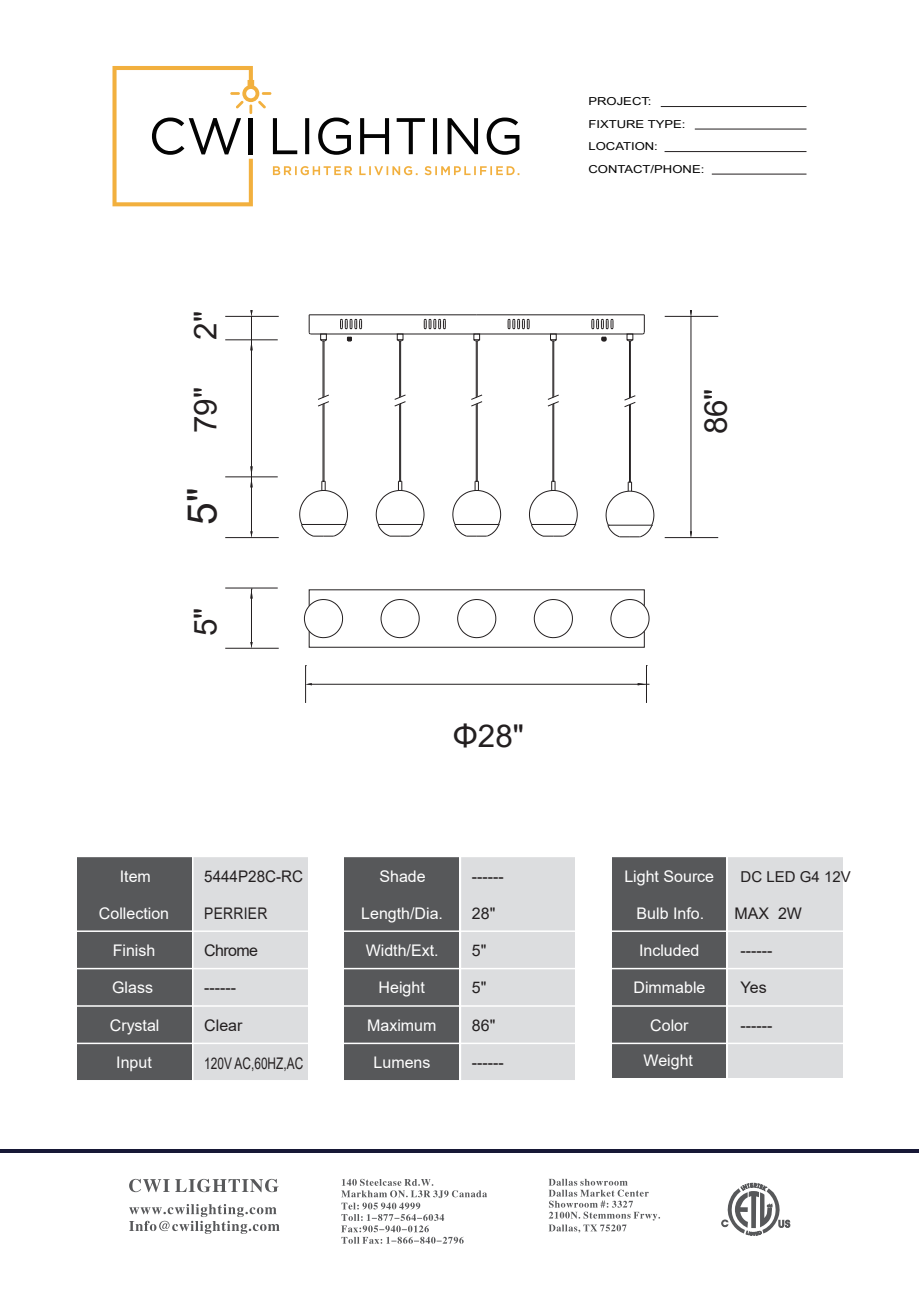
<style>
.page{position:relative;width:919px;height:1289px;background:#fff}
.page>*{position:absolute;margin:0;border:0;box-sizing:border-box;transform-origin:0 0}
.t1{font:40.65px "Arial";color:#231f20}
.t2{font:31.35px "Arial";color:#231f20}
.t3{font:16.05px "Arial";color:#fff}
.t4{font:16.05px "Arial";color:#231f20}
.t5{font:16.05px "Arial";color:#231f20;scale:.74 1}
.t6{font:16.05px "Arial";color:#231f20;scale:.95 1}
.t7{font:16.05px "Arial";letter-spacing:.02em;color:#231f20;scale:.87 1}
.t8{font:15px "Arial";color:#231f20}
.t9{font:10.95px/22.4px "Arial";color:#030303;scale:1.19 1}
</style>
<div class="page">
<hr style="left:0;top:1149px;width:918px;height:4px;background:#171836">
<div style="left:611px;top:856px;width:115px;height:221px;background:#57585a"></div>
<div style="left:77px;top:856px;width:114px;height:224px;background:#57585a"></div>
<div style="left:344px;top:856px;width:115px;height:224px;background:#57585a"></div>
<div style="left:728px;top:856px;width:114px;height:221px;background:#dcdddf"></div>
<div style="left:193px;top:856px;width:115px;height:224px;background:#dcdddf"></div>
<div style="left:460px;top:856px;width:115px;height:224px;background:#dcdddf"></div>
<hr style="left:76px;top:855px;width:767px;height:2px;background:#fff">
<hr style="left:76px;top:930px;width:767px;height:1px;background:#fff">
<hr style="left:76px;top:967px;width:767px;height:2px;background:#fff">
<hr style="left:76px;top:1005px;width:767px;height:1px;background:#fff">
<hr style="left:76px;top:1042px;width:767px;height:2px;background:#fff">
<hr style="left:76px;top:1079px;width:767px;height:2px;background:#fff">
<hr style="left:459px;top:840px;width:2px;height:240px;background:#fff">
<svg style="left:721px;top:1182px;width:69px;height:53px"></svg>
<svg style="left:341px;top:1178px;width:146px;height:65px"></svg>
<svg style="left:548px;top:1178px;width:112px;height:54px"></svg>
<svg style="left:129px;top:1178px;width:149px;height:14px"></svg>
<svg style="left:129px;top:1204px;width:150px;height:29px"></svg>
<hr style="left:251px;top:589px;width:1px;height:53px;background:#231f20">
<hr style="left:225px;top:648px;width:53px;height:1px;background:#231f20">
<hr style="left:305px;top:665px;width:1px;height:38px;background:#231f20">
<hr style="left:646px;top:665px;width:1px;height:38px;background:#231f20">
<hr style="left:312px;top:684px;width:336px;height:1px;background:#231f20">
<svg style="left:305px;top:683px;width:7px;height:2px"></svg>
<svg style="left:637px;top:683px;width:12px;height:2px"></svg>
<hr style="left:225px;top:587px;width:53px;height:1px;background:#231f20">
<hr style="left:251px;top:316px;width:1px;height:216px;background:#231f20">
<hr style="left:225px;top:537px;width:53px;height:1px;background:#231f20">
<hr style="left:225px;top:316px;width:53px;height:1px;background:#231f20">
<hr style="left:225px;top:476px;width:53px;height:1px;background:#231f20">
<hr style="left:225px;top:339px;width:53px;height:1px;background:#231f20">
<svg style="left:250px;top:466px;width:1px;height:21px"></svg>
<hr style="left:690px;top:316px;width:1px;height:216px;background:#231f20">
<hr style="left:664px;top:537px;width:53px;height:1px;background:#231f20">
<svg style="left:690px;top:531px;width:2px;height:6px"></svg>
<hr style="left:664px;top:316px;width:53px;height:1px;background:#231f20">
<svg style="left:690px;top:310px;width:2px;height:7px"></svg>
<hr style="left:476px;top:314px;width:168px;height:1px;background:#231f20">
<hr style="left:476px;top:333px;width:166px;height:1px;background:#231f20">
<svg style="left:642px;top:315px;width:3px;height:20px"></svg>
<hr style="left:309px;top:314px;width:167px;height:1px;background:#231f20">
<hr style="left:310px;top:333px;width:166px;height:1px;background:#231f20">
<svg style="left:308px;top:315px;width:3px;height:20px"></svg>
<div style="left:626px;top:333px;width:7px;height:7px;border:1px solid #231f20"></div>
<svg style="left:626px;top:339px;width:7px;height:3px"></svg>
<div style="left:473px;top:333px;width:7px;height:7px;border:1px solid #231f20"></div>
<svg style="left:473px;top:339px;width:7px;height:3px"></svg>
<div style="left:320px;top:333px;width:7px;height:7px;border:1px solid #231f20"></div>
<svg style="left:320px;top:339px;width:7px;height:3px"></svg>
<svg style="left:601px;top:337px;width:6px;height:5px"></svg>
<svg style="left:346px;top:337px;width:6px;height:5px"></svg>
<div style="left:550px;top:333px;width:6px;height:7px;border:1px solid #231f20"></div>
<svg style="left:550px;top:339px;width:7px;height:3px"></svg>
<div style="left:397px;top:333px;width:6px;height:7px;border:1px solid #231f20"></div>
<svg style="left:396px;top:339px;width:8px;height:3px"></svg>
<hr style="left:323px;top:403px;width:1px;height:78px;background:#231f20">
<hr style="left:323px;top:341px;width:1px;height:55px;background:#231f20">
<hr style="left:322px;top:404px;width:1px;height:77px;background:#231f20">
<hr style="left:322px;top:341px;width:1px;height:56px;background:#231f20">
<svg style="left:318px;top:394px;width:11px;height:13px"></svg>
<hr style="left:400px;top:403px;width:1px;height:78px;background:#231f20">
<hr style="left:400px;top:341px;width:1px;height:55px;background:#231f20">
<hr style="left:399px;top:404px;width:1px;height:77px;background:#231f20">
<hr style="left:399px;top:341px;width:1px;height:56px;background:#231f20">
<svg style="left:394px;top:394px;width:12px;height:13px"></svg>
<hr style="left:477px;top:403px;width:1px;height:78px;background:#231f20">
<hr style="left:477px;top:341px;width:1px;height:55px;background:#231f20">
<hr style="left:476px;top:404px;width:1px;height:77px;background:#231f20">
<hr style="left:476px;top:341px;width:1px;height:56px;background:#231f20">
<svg style="left:471px;top:394px;width:12px;height:13px"></svg>
<hr style="left:553px;top:403px;width:1px;height:78px;background:#231f20">
<hr style="left:553px;top:341px;width:1px;height:55px;background:#231f20">
<hr style="left:552px;top:404px;width:1px;height:77px;background:#231f20">
<hr style="left:552px;top:341px;width:1px;height:56px;background:#231f20">
<svg style="left:547px;top:394px;width:12px;height:13px"></svg>
<svg style="left:624px;top:395px;width:12px;height:13px"></svg>
<hr style="left:630px;top:341px;width:1px;height:57px;background:#231f20">
<hr style="left:629px;top:341px;width:1px;height:57px;background:#231f20">
<svg style="left:340px;top:318px;width:22px;height:11px"></svg>
<svg style="left:423px;top:318px;width:23px;height:11px"></svg>
<svg style="left:591px;top:318px;width:22px;height:11px"></svg>
<svg style="left:507px;top:318px;width:23px;height:11px"></svg>
<svg style="left:299px;top:481px;width:49px;height:56px"></svg>
<hr style="left:302px;top:524px;width:43px;height:1px;background:#231f20">
<svg style="left:375px;top:481px;width:50px;height:56px"></svg>
<hr style="left:378px;top:524px;width:44px;height:1px;background:#231f20">
<svg style="left:452px;top:481px;width:49px;height:56px"></svg>
<hr style="left:455px;top:524px;width:43px;height:1px;background:#231f20">
<svg style="left:529px;top:481px;width:49px;height:56px"></svg>
<hr style="left:531px;top:524px;width:44px;height:1px;background:#231f20">
<svg style="left:303px;top:598px;width:40px;height:40px"></svg>
<svg style="left:380px;top:599px;width:40px;height:39px"></svg>
<svg style="left:457px;top:599px;width:39px;height:39px"></svg>
<svg style="left:533px;top:599px;width:40px;height:39px"></svg>
<svg style="left:610px;top:598px;width:39px;height:40px"></svg>
<hr style="left:630px;top:404px;width:1px;height:78px;background:#231f20">
<hr style="left:629px;top:405px;width:1px;height:77px;background:#231f20">
<svg style="left:605px;top:481px;width:49px;height:57px"></svg>
<hr style="left:608px;top:525px;width:43px;height:1px;background:#231f20">
<hr style="left:660px;top:106px;width:146px;height:1px;background:#231f20">
<hr style="left:694px;top:129px;width:112px;height:1px;background:#231f20">
<hr style="left:664px;top:151px;width:142px;height:1px;background:#231f20">
<hr style="left:711px;top:174px;width:95px;height:1px;background:#231f20">
<svg style="left:112px;top:66px;width:407px;height:140px"></svg>
<h2 class="t2" style="left:184px;top:340px;width:30px;rotate:-90deg">2"</h2>
<h2 class="t2" style="left:184px;top:433px;width:48px;rotate:-90deg">79"</h2>
<h1 class="t1" style="left:174px;top:525px;width:39px;rotate:-90deg">5"</h1>
<h2 class="t2" style="left:184px;top:636px;width:30px;rotate:-90deg">5"</h2>
<h2 class="t2" style="left:453px;top:714px;width:73px">Φ28"</h2>
<p class="t3" style="left:120px;top:865px;width:33px">Item</p>
<p class="t3" style="left:99px;top:902px;width:72px">Collection</p>
<p class="t3" style="left:113px;top:939px;width:44px">Finish</p>
<p class="t3" style="left:112px;top:976px;width:42px">Glass</p>
<p class="t3" style="left:110px;top:1013px;width:51px">Crystal</p>
<p class="t3" style="left:116px;top:1050px;width:37px">Input</p>
<p class="t6" style="left:204px;top:865px;width:105px">5444P28C-RC</p>
<p class="t3" style="left:379px;top:865px;width:48px">Shade</p>
<p class="t3" style="left:361px;top:902px;width:83px">Length/Dia.</p>
<p class="t3" style="left:366px;top:939px;width:74px">Width/Ext.</p>
<p class="t3" style="left:378px;top:976px;width:48px">Height</p>
<p class="t3" style="left:367px;top:1013px;width:71px">Maximum</p>
<p class="t4" style="left:472px;top:865px;width:33px">------</p>
<p class="t4" style="left:472px;top:902px;width:25px">28"</p>
<p class="t7" style="left:204px;top:902px;width:74px">PERRIER</p>
<p class="t4" style="left:204px;top:939px;width:55px">Chrome</p>
<p class="t4" style="left:472px;top:939px;width:16px">5"</p>
<p class="t4" style="left:472px;top:976px;width:16px">5"</p>
<p class="t4" style="left:472px;top:1013px;width:25px">86"</p>
<p class="t4" style="left:472px;top:1050px;width:33px">------</p>
<p class="t4" style="left:204px;top:976px;width:33px">------</p>
<p class="t4" style="left:204px;top:1013px;width:40px">Clear</p>
<p class="t5" style="left:204px;top:1052px;width:135px">120V AC,60HZ,AC</p>
<p class="t3" style="left:373px;top:1050px;width:58px">Lumens</p>
<p class="t9" style="left:588px;top:90px;width:99px">PROJECT:<br>FIXTURE TYPE:<br>LOCATION:<br>CONTACT/PHONE:</p>
<h2 class="t2" style="left:694px;top:434px;width:48px;rotate:-90deg">86"</h2>
<p class="t3" style="left:624px;top:865px;width:91px">Light Source</p>
<p class="t3" style="left:636px;top:902px;width:69px">Bulb Info.</p>
<p class="t3" style="left:639px;top:939px;width:62px">Included</p>
<p class="t3" style="left:633px;top:976px;width:73px">Dimmable</p>
<p class="t3" style="left:650px;top:1013px;width:40px">Color</p>
<p class="t3" style="left:643px;top:1049px;width:51px">Weight</p>
<p class="t8" style="left:740px;top:866px;width:112px">DC LED G4 12V</p>
<p class="t4" style="left:734px;top:902px;width:69px">MAX 2W</p>
<p class="t4" style="left:740px;top:939px;width:33px">------</p>
<p class="t4" style="left:740px;top:976px;width:28px">Yes</p>
<p class="t4" style="left:740px;top:1013px;width:33px">------</p>
</div>
